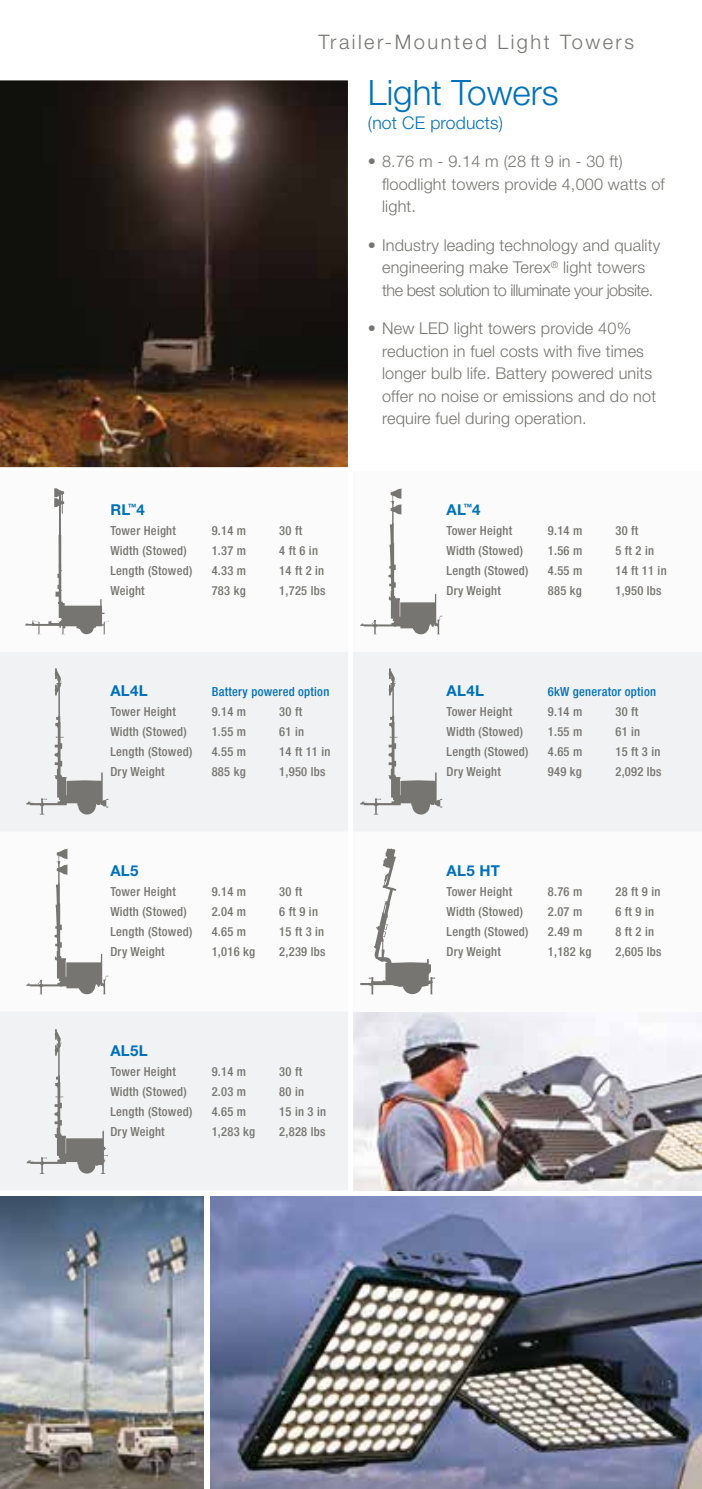
<style>
.page{position:relative;width:702px;height:1489px;background:#fff}
.page>*{position:absolute;margin:0;border:0;box-sizing:border-box;transform-origin:0 0}
.t1{font:300 35px "Helvetica Neue LT Std";color:#0070ba}
.t2{font:300 20px "Helvetica Neue LT Std";letter-spacing:.125em;color:#767571}
.t3{font:300 17.5px "Helvetica Neue LT Std";letter-spacing:.01em;color:#0070ba}
.t4{font:300 16.25px/22.5px "Helvetica Neue LT Std";letter-spacing:.01em;color:#767571}
.t5{font:700 15px "Helvetica Neue LT Std";letter-spacing:.02em;color:#0070ba}
.t6{font:500 condensed 12.5px "Helvetica Neue LT Std";letter-spacing:.02em;color:#767571}
.t7{font:500 condensed 12.5px "Helvetica Neue LT Std";letter-spacing:.02em;color:#0070ba}
</style>
<div class="page">
<img style="left:353px;top:1012px;width:349px;height:178px">
<div style="left:0;top:831px;width:702px;height:180px;background:#fbfbfb"></div>
<div style="left:0;top:651px;width:702px;height:180px;background:#f1f2f3"></div>
<div style="left:0;top:1011px;width:350px;height:179px;background:#f1f2f3"></div>
<img style="left:210px;top:1196px;width:492px;height:292px">
<img style="left:0;top:1196px;width:204px;height:292px">
<img style="left:0;top:80px;width:348px;height:387px">
<div style="left:0;top:471px;width:702px;height:180px;background:#fbfbfb"></div>
<div style="left:348px;top:471px;width:5px;height:720px;background:#fff"></div>
<svg style="left:360px;top:488px;width:82px;height:146px"></svg>
<svg style="left:25px;top:488px;width:84px;height:147px"></svg>
<svg style="left:26px;top:848px;width:82px;height:146px"></svg>
<svg style="left:26px;top:668px;width:82px;height:146px"></svg>
<svg style="left:360px;top:668px;width:82px;height:146px"></svg>
<svg style="left:27px;top:1029px;width:81px;height:144px"></svg>
<svg style="left:360px;top:848px;width:75px;height:146px"></svg>
<h2 class="t2" style="left:318px;top:30px;width:317px">Trailer-Mounted Light Towers</h2>
<h1 class="t1" style="left:368px;top:71px;width:192px">Light Towers</h1>
<h3 class="t3" style="left:368px;top:112px;width:137px">(not CE products)</h3>
<h3 class="t4" style="left:382px;top:150px;width:284px;text-indent:-14px">• 8.76 m - 9.14 m (28 ft 9 in - 30 ft) floodlight towers provide 4,000 watts of light.</h3>
<h3 class="t4" style="left:368px;top:233px;width:294px;text-align:center">• Industry leading technology and quality engineering make Terex<sup>®</sup> light towers<br>the best solution to illuminate your jobsite.</h3>
<h3 class="t4" style="left:382px;top:316px;width:275px;text-indent:-14px">• New LED light towers provide 40% reduction in fuel costs with five times longer bulb life. Battery powered units offer no noise or emissions and do not require fuel during operation.</h3>
<p class="t5" style="left:110px;top:501px;width:36px">RL<sup>™</sup>4</p>
<p class="t6" style="left:110px;top:523px;width:67px">Tower Height</p>
<p class="t6" style="left:212px;top:523px;width:36px">9.14 m</p>
<p class="t6" style="left:279px;top:523px;width:24px">30 ft</p>
<p class="t6" style="left:110px;top:543px;width:78px">Width (Stowed)</p>
<p class="t6" style="left:212px;top:543px;width:36px">1.37 m</p>
<p class="t6" style="left:279px;top:543px;width:40px">4 ft 6 in</p>
<p class="t6" style="left:110px;top:563px;width:83px">Length (Stowed)</p>
<p class="t6" style="left:212px;top:563px;width:36px">4.33 m</p>
<p class="t6" style="left:279px;top:563px;width:46px">14 ft 2 in</p>
<p class="t6" style="left:110px;top:583px;width:36px">Weight</p>
<p class="t6" style="left:212px;top:583px;width:36px">783 kg</p>
<p class="t6" style="left:279px;top:583px;width:48px">1,725 lbs</p>
<p class="t5" style="left:110px;top:680px;width:39px">AL4L</p>
<p class="t7" style="left:212px;top:683px;width:119px">Battery powered option</p>
<p class="t6" style="left:110px;top:703px;width:67px">Tower Height</p>
<p class="t6" style="left:212px;top:703px;width:36px">9.14 m</p>
<p class="t6" style="left:279px;top:703px;width:24px">30 ft</p>
<p class="t6" style="left:110px;top:723px;width:78px">Width (Stowed)</p>
<p class="t6" style="left:212px;top:723px;width:36px">1.55 m</p>
<p class="t6" style="left:279px;top:723px;width:26px">61 in</p>
<p class="t6" style="left:110px;top:743px;width:83px">Length (Stowed)</p>
<p class="t6" style="left:212px;top:743px;width:36px">4.55 m</p>
<p class="t6" style="left:279px;top:743px;width:53px">14 ft 11 in</p>
<p class="t6" style="left:110px;top:763px;width:56px">Dry Weight</p>
<p class="t6" style="left:212px;top:763px;width:36px">885 kg</p>
<p class="t6" style="left:279px;top:763px;width:48px">1,950 lbs</p>
<p class="t5" style="left:110px;top:860px;width:30px">AL5</p>
<p class="t6" style="left:110px;top:883px;width:67px">Tower Height</p>
<p class="t6" style="left:212px;top:883px;width:36px">9.14 m</p>
<p class="t6" style="left:279px;top:883px;width:24px">30 ft</p>
<p class="t6" style="left:110px;top:903px;width:78px">Width (Stowed)</p>
<p class="t6" style="left:212px;top:903px;width:36px">2.04 m</p>
<p class="t6" style="left:279px;top:903px;width:40px">6 ft 9 in</p>
<p class="t6" style="left:110px;top:923px;width:83px">Length (Stowed)</p>
<p class="t6" style="left:212px;top:923px;width:36px">4.65 m</p>
<p class="t6" style="left:279px;top:923px;width:46px">15 ft 3 in</p>
<p class="t6" style="left:110px;top:943px;width:56px">Dry Weight</p>
<p class="t6" style="left:212px;top:943px;width:45px">1,016 kg</p>
<p class="t6" style="left:279px;top:943px;width:48px">2,239 lbs</p>
<p class="t5" style="left:110px;top:1040px;width:39px">AL5L</p>
<p class="t6" style="left:110px;top:1063px;width:67px">Tower Height</p>
<p class="t6" style="left:212px;top:1063px;width:36px">9.14 m</p>
<p class="t6" style="left:279px;top:1063px;width:24px">30 ft</p>
<p class="t6" style="left:110px;top:1083px;width:78px">Width (Stowed)</p>
<p class="t6" style="left:212px;top:1083px;width:36px">2.03 m</p>
<p class="t6" style="left:279px;top:1083px;width:26px">80 in</p>
<p class="t6" style="left:110px;top:1103px;width:83px">Length (Stowed)</p>
<p class="t6" style="left:212px;top:1103px;width:36px">4.65 m</p>
<p class="t6" style="left:279px;top:1103px;width:48px">15 in 3 in</p>
<p class="t6" style="left:110px;top:1123px;width:56px">Dry Weight</p>
<p class="t6" style="left:212px;top:1123px;width:45px">1,283 kg</p>
<p class="t6" style="left:279px;top:1123px;width:48px">2,828 lbs</p>
<p class="t5" style="left:446px;top:501px;width:35px">AL<sup>™</sup>4</p>
<p class="t6" style="left:446px;top:523px;width:67px">Tower Height</p>
<p class="t6" style="left:548px;top:523px;width:36px">9.14 m</p>
<p class="t6" style="left:615px;top:523px;width:24px">30 ft</p>
<p class="t6" style="left:446px;top:543px;width:78px">Width (Stowed)</p>
<p class="t6" style="left:548px;top:543px;width:36px">1.56 m</p>
<p class="t6" style="left:615px;top:543px;width:40px">5 ft 2 in</p>
<p class="t6" style="left:446px;top:563px;width:83px">Length (Stowed)</p>
<p class="t6" style="left:548px;top:563px;width:36px">4.55 m</p>
<p class="t6" style="left:615px;top:563px;width:53px">14 ft 11 in</p>
<p class="t6" style="left:446px;top:583px;width:56px">Dry Weight</p>
<p class="t6" style="left:548px;top:583px;width:36px">885 kg</p>
<p class="t6" style="left:615px;top:583px;width:48px">1,950 lbs</p>
<p class="t5" style="left:446px;top:680px;width:39px">AL4L</p>
<p class="t7" style="left:548px;top:683px;width:110px">6kW generator option</p>
<p class="t6" style="left:446px;top:703px;width:67px">Tower Height</p>
<p class="t6" style="left:548px;top:703px;width:36px">9.14 m</p>
<p class="t6" style="left:615px;top:703px;width:24px">30 ft</p>
<p class="t6" style="left:446px;top:723px;width:78px">Width (Stowed)</p>
<p class="t6" style="left:548px;top:723px;width:36px">1.55 m</p>
<p class="t6" style="left:615px;top:723px;width:26px">61 in</p>
<p class="t6" style="left:446px;top:743px;width:83px">Length (Stowed)</p>
<p class="t6" style="left:548px;top:743px;width:36px">4.65 m</p>
<p class="t6" style="left:615px;top:743px;width:46px">15 ft 3 in</p>
<p class="t6" style="left:446px;top:763px;width:56px">Dry Weight</p>
<p class="t6" style="left:548px;top:763px;width:36px">949 kg</p>
<p class="t6" style="left:615px;top:763px;width:48px">2,092 lbs</p>
<p class="t5" style="left:446px;top:860px;width:55px">AL5 HT</p>
<p class="t6" style="left:446px;top:883px;width:67px">Tower Height</p>
<p class="t6" style="left:548px;top:883px;width:36px">8.76 m</p>
<p class="t6" style="left:615px;top:883px;width:46px">28 ft 9 in</p>
<p class="t6" style="left:446px;top:903px;width:78px">Width (Stowed)</p>
<p class="t6" style="left:548px;top:903px;width:36px">2.07 m</p>
<p class="t6" style="left:615px;top:903px;width:40px">6 ft 9 in</p>
<p class="t6" style="left:446px;top:923px;width:83px">Length (Stowed)</p>
<p class="t6" style="left:548px;top:923px;width:36px">2.49 m</p>
<p class="t6" style="left:615px;top:923px;width:40px">8 ft 2 in</p>
<p class="t6" style="left:446px;top:943px;width:56px">Dry Weight</p>
<p class="t6" style="left:548px;top:943px;width:45px">1,182 kg</p>
<p class="t6" style="left:615px;top:943px;width:48px">2,605 lbs</p>
</div>
